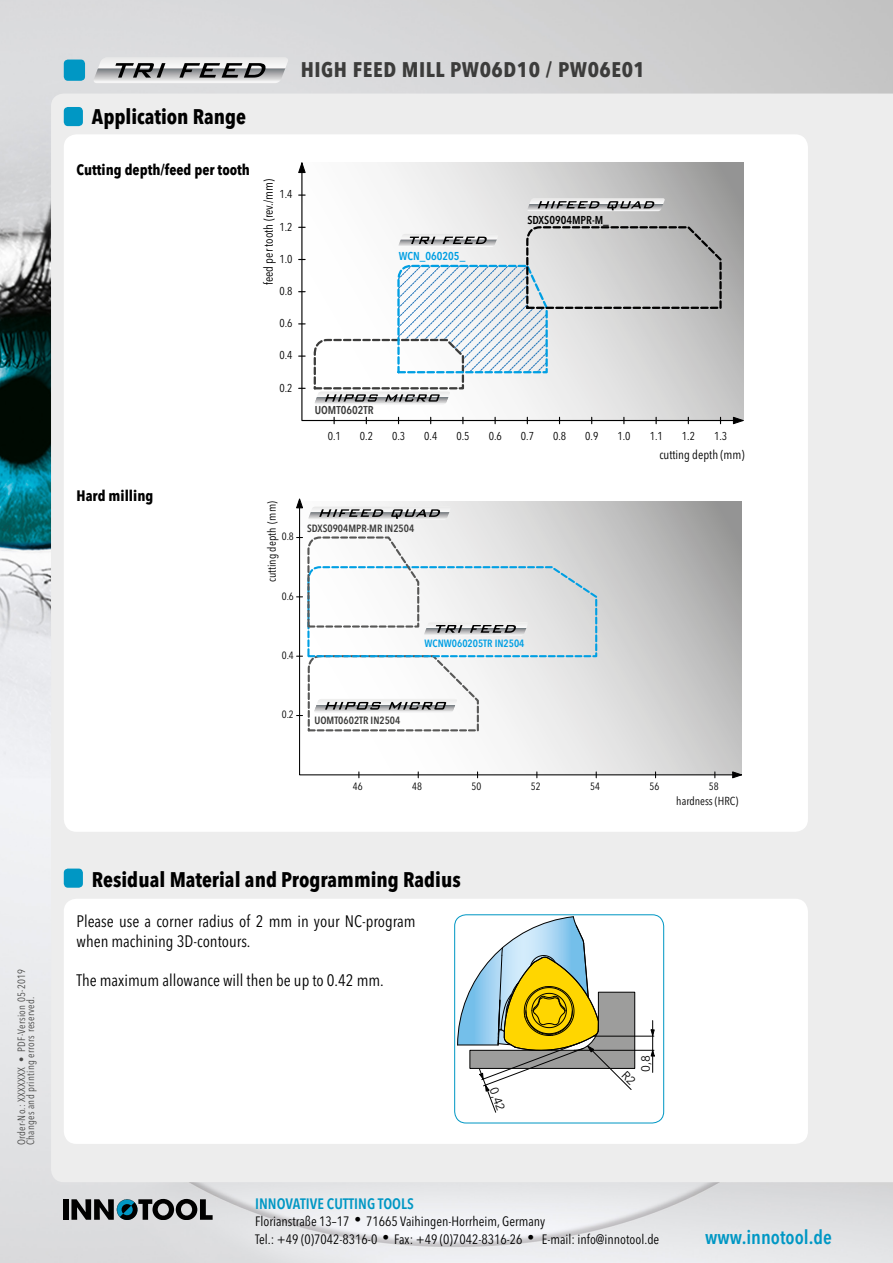
<style>
.page{position:relative;width:893px;height:1263px;background:#fff}
.page>*{position:absolute;margin:0;border:0;box-sizing:border-box;transform-origin:0 0}
.t1{font:700 condensed 21px "Avenir Next LT Pro";color:#000}
.t2{font:700 condensed 21px "Avenir Next LT Pro";letter-spacing:.025em;color:#3c3c3b}
.t3{font:600 condensed 19.5px "Avenir Next LT Pro";color:#0097c4}
.t4{font:condensed 16.5px/19.8px "Avenir Next LT Pro";color:#000}
.t5{font:700 condensed 15px "Avenir Next LT Pro";color:#000}
.t6{font:600 condensed 15px "Avenir Next LT Pro";color:#0097c4}
.t7{font:condensed 13.5px/18px "Avenir Next LT Pro";color:#000}
.t8{font:condensed 12.45px "Avenir Next LT Pro";color:#000}
.t9{font:11.85px "Avenir Next LT Pro";color:#000}
.t10{font:condensed 11.55px "Avenir Next LT Pro";color:#000}
.t11{font:condensed 11.4px "Avenir Next LT Pro";color:#000}
.t12{font:600 condensed 11.4px "Avenir Next LT Pro";color:#000}
.t13{font:600 condensed 11.4px "Avenir Next LT Pro";color:#009fe3}
.t14{font:600 condensed 11.4px "Avenir Next LT Pro";color:#3c3c3b}
.t15{font:condensed 10.5px/9px "Avenir Next LT Pro";letter-spacing:.025em;color:#4a4a49}
.t16{font:600 condensed 10.5px "Avenir Next LT Pro";color:#3c3c3b}
.t17{font:condensed 10.5px "Avenir Next LT Pro";color:#000}
.t18{font:600 condensed 10.5px "Avenir Next LT Pro";color:#009fe3}
</style>
<div class="page">
<img style="left:0;top:0;width:893px;height:1263px">
<div style="left:51px;top:94px;width:842px;height:1088px;background:#ededed"></div>
<div style="left:64px;top:60px;width:21px;height:21px;background:#0097c4;border-radius:4px"></div>
<div style="left:64px;top:1199px;width:5px;height:21px;background:#000"></div>
<svg style="left:71px;top:1198px;width:142px;height:22px;background:#61696d"></svg>
<svg style="left:93px;top:57px;width:196px;height:26px"></svg>
<div style="left:64px;top:107px;width:19px;height:19px;background:#0097c4;border-radius:4px"></div>
<div style="left:64px;top:134px;width:744px;height:698px;background:#fff;border-radius:13px"></div>
<div style="left:64px;top:868px;width:19px;height:20px;background:#0097c4;border-radius:4px"></div>
<div style="left:64px;top:899px;width:744px;height:245px;background:#fff;border-radius:13px"></div>
<hr style="left:594px;top:1036px;width:60px;height:1px;background:#000">
<hr style="left:652px;top:1020px;width:1px;height:52px;background:#000">
<svg style="left:650px;top:1029px;width:5px;height:8px"></svg>
<svg style="left:650px;top:1048px;width:5px;height:9px"></svg>
<hr style="left:574px;top:1050px;width:80px;height:1px;background:#000">
<div style="left:454px;top:914px;width:210px;height:209px;border:1px solid #0097c4;border-radius:11px"></div>
<svg style="left:301px;top:162px;width:443px;height:260px"></svg>
<svg style="left:299px;top:355px;width:6px;height:2px"></svg>
<svg style="left:733px;top:417px;width:11px;height:7px"></svg>
<svg style="left:298px;top:162px;width:8px;height:11px"></svg>
<hr style="left:607px;top:198px;width:55px;height:1px;background:#e0e0df">
<svg style="left:538px;top:201px;width:62px;height:7px"></svg>
<svg style="left:607px;top:201px;width:47px;height:9px"></svg>
<svg style="left:313px;top:225px;width:410px;height:180px"></svg>
<svg style="left:298px;top:507px;width:444px;height:269px"></svg>
<svg style="left:732px;top:771px;width:10px;height:7px"></svg>
<svg style="left:296px;top:498px;width:7px;height:10px"></svg>
<hr style="left:391px;top:506px;width:57px;height:1px;background:#eee">
<svg style="left:319px;top:509px;width:64px;height:8px"></svg>
<svg style="left:391px;top:509px;width:49px;height:10px"></svg>
<svg style="left:297px;top:535px;width:301px;height:197px"></svg>
<svg style="left:455px;top:916px;width:181px;height:197px"></svg>
<p class="t15" style="left:17px;top:1145px;width:178px;rotate:-90deg">Order-No.: XXXXXXX • PDF-Version 05-2019<br>Changes and printing errors reserved.</p>
<h1 class="t1" style="left:92px;top:104px;width:156px">Application Range</h1>
<p class="t5" style="left:77px;top:160px;width:175px">Cutting depth/feed per tooth</p>
<p class="t5" style="left:77px;top:487px;width:78px">Hard milling</p>
<h1 class="t2" style="left:301px;top:57px;width:346px">HIGH FEED MILL PW06D10 / PW06E01</h1>
<p class="t8" style="left:261px;top:285px;width:108px;rotate:-90deg">feed per tooth (rev./mm)</p>
<p class="t11" style="left:279px;top:187px;width:15px">1.4</p>
<p class="t11" style="left:279px;top:220px;width:15px">1.2</p>
<p class="t11" style="left:279px;top:252px;width:15px">1.0</p>
<p class="t11" style="left:279px;top:284px;width:15px">0.8</p>
<p class="t11" style="left:279px;top:316px;width:15px">0.6</p>
<p class="t11" style="left:279px;top:348px;width:15px">0.4</p>
<p class="t11" style="left:279px;top:381px;width:15px">0.2</p>
<p class="t13" style="left:399px;top:249px;width:68px">WCN_060205_</p>
<p class="t14" style="left:315px;top:403px;width:60px">UOMT0602TR</p>
<p class="t11" style="left:328px;top:429px;width:15px">0.1</p>
<p class="t11" style="left:360px;top:429px;width:15px">0.2</p>
<p class="t11" style="left:392px;top:429px;width:15px">0.3</p>
<p class="t11" style="left:424px;top:429px;width:15px">0.4</p>
<p class="t11" style="left:456px;top:429px;width:15px">0.5</p>
<p class="t11" style="left:489px;top:429px;width:15px">0.6</p>
<p class="t10" style="left:265px;top:582px;width:82px;rotate:-90deg">cutting depth (mm)</p>
<p class="t17" style="left:282px;top:530px;width:14px">0.8</p>
<p class="t17" style="left:282px;top:590px;width:14px">0.6</p>
<p class="t16" style="left:307px;top:521px;width:109px">SDXS0904MPR-MR IN2504</p>
<p class="t12" style="left:527px;top:213px;width:83px">SDXS0904MPR-M_</p>
<p class="t11" style="left:521px;top:429px;width:15px">0.7</p>
<p class="t11" style="left:553px;top:429px;width:15px">0.8</p>
<p class="t11" style="left:585px;top:429px;width:15px">0.9</p>
<p class="t11" style="left:617px;top:429px;width:15px">1.0</p>
<p class="t11" style="left:650px;top:429px;width:15px">1.1</p>
<p class="t11" style="left:682px;top:429px;width:15px">1.2</p>
<p class="t11" style="left:714px;top:429px;width:15px">1.3</p>
<p class="t8" style="left:659px;top:447px;width:87px">cutting depth (mm)</p>
<p class="t17" style="left:282px;top:649px;width:14px">0.4</p>
<p class="t18" style="left:424px;top:637px;width:102px">WCNW060205TR IN2504</p>
<p class="t17" style="left:282px;top:708px;width:14px">0.2</p>
<p class="t16" style="left:314px;top:714px;width:88px">UOMT0602TR IN2504</p>
<p class="t17" style="left:353px;top:780px;width:11px">46</p>
<p class="t17" style="left:412px;top:780px;width:11px">48</p>
<p class="t17" style="left:472px;top:780px;width:11px">50</p>
<p class="t17" style="left:531px;top:780px;width:11px">52</p>
<p class="t17" style="left:590px;top:780px;width:11px">54</p>
<p class="t17" style="left:650px;top:780px;width:11px">56</p>
<p class="t17" style="left:709px;top:780px;width:11px">58</p>
<p class="t10" style="left:676px;top:793px;width:63px">hardness (HRC)</p>
<h1 class="t1" style="left:92px;top:867px;width:370px">Residual Material and Programming Radius</h1>
<p class="t4" style="left:77px;top:911px;width:341px">Please use a corner radius of 2 mm in your NC-program when machining 3D-contours.</p>
<p class="t4" style="left:77px;top:970px;width:309px">The maximum allowance will then be up to 0.42 mm.</p>
<p class="t9" style="left:500px;top:1085px;width:25px;rotate:69deg">0,42</p>
<p class="t9" style="left:639px;top:1072px;width:18px;rotate:-90deg">0,8</p>
<p class="t6" style="left:255px;top:1195px;width:160px">INNOVATIVE CUTTING TOOLS</p>
<p class="t7" style="left:255px;top:1212px;width:406px">Florianstraße 13–17 • 71665 Vaihingen-Horrheim, Germany<br>Tel.: +49 (0)7042-8316-0 • Fax: +49 (0)7042-8316-26 • E-mail: info@innotool.de</p>
<h2 class="t3" style="left:705px;top:1225px;width:128px">www.innotool.de</h2>
</div>
